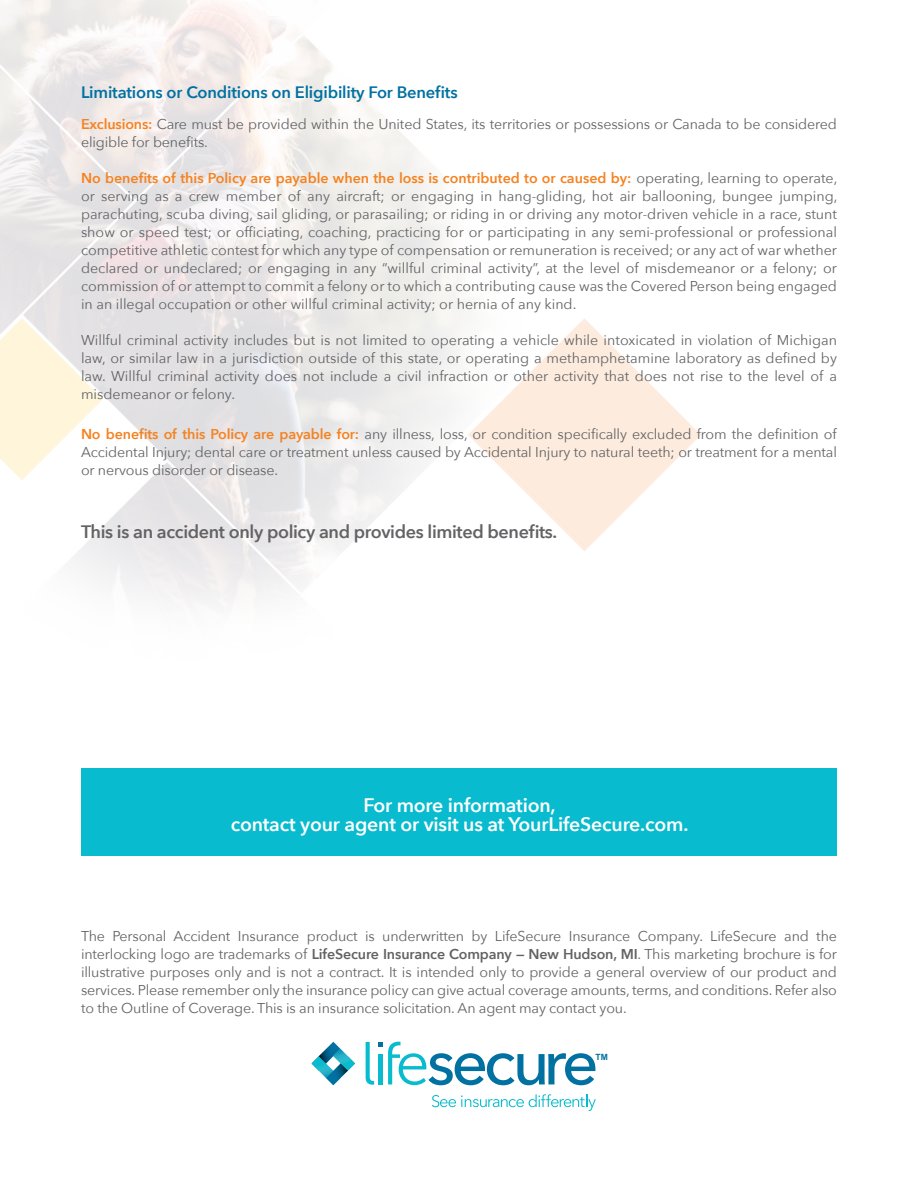
<style>
.page{position:relative;width:918px;height:1188px;background:#fff}
.page>*{position:absolute;margin:0;border:0;box-sizing:border-box;transform-origin:0 0}
.Body{font:600 19.5px/19.5px "Avenir Next";letter-spacing:-.01em;color:#fff;text-align:center}
.Body-2{font:600 18px "Avenir Next";letter-spacing:-.02em;color:#636366}
.Body-3{font:600 16.5px "Avenir Next";letter-spacing:-.01em;color:#0071a1}
.Body-4{font:14.25px/18px "Avenir Next";letter-spacing:-.01em;color:#636366;text-align:justify}
.t1{font:700 8.55px "Arial";color:#0071a1}
.s1{font-weight:600;color:#f58220}
.s2{font-weight:600}
</style>
<div class="page">
<img style="left:0;top:0;width:467px;height:604px">
<svg style="left:468px;top:318px;width:233px;height:233px"></svg>
<svg style="left:0;top:318px;width:103px;height:162px"></svg>
<div style="left:81px;top:768px;width:756px;height:88px;background:#08bbce"></div>
<svg style="left:388px;top:1042px;width:207px;height:43px"></svg>
<svg style="left:312px;top:1042px;width:43px;height:43px"></svg>
<svg style="left:366px;top:1042px;width:16px;height:43px"></svg>
<svg style="left:432px;top:1094px;width:164px;height:17px"></svg>
<p class="Body-3" style="left:81px;top:78px;width:378px">Limitations or Conditions on Eligibility For Benefits</p>
<p class="Body-4" style="left:81px;top:114px;width:758px"><span class="s1">Exclusions:</span> Care must be provided within the United States, its territories or possessions or Canada to be considered eligible for benefits.</p>
<p class="Body-4" style="left:81px;top:168px;width:758px"><span class="s1">No benefits of this Policy are payable when the loss is contributed to or caused by:</span> operating, learning to operate, or serving as a crew member of any aircraft; or engaging in hang-gliding, hot air ballooning, bungee jumping, parachuting, scuba diving, sail gliding, or parasailing; or riding in or driving any motor-driven vehicle in a race, stunt show or speed test; or officiating, coaching, practicing for or participating in any semi-professional or professional competitive athletic contest for which any type of compensation or remuneration is received; or any act of war whether declared or undeclared; or engaging in any “willful criminal activity”, at the level of misdemeanor or a felony; or commission of or attempt to commit a felony or to which a contributing cause was the Covered Person being engaged in an illegal occupation or other willful criminal activity; or hernia of any kind.</p>
<p class="Body-4" style="left:81px;top:330px;width:758px">Willful criminal activity includes but is not limited to operating a vehicle while intoxicated in violation of Michigan law, or similar law in a jurisdiction outside of this state, or operating a methamphetamine laboratory as defined by law. Willful criminal activity does not include a civil infraction or other activity that does not rise to the level of a misdemeanor or felony.</p>
<p class="Body-4" style="left:81px;top:424px;width:758px"><span class="s1">No benefits of this Policy are payable for:</span> any illness, loss, or condition specifically excluded from the definition of Accidental Injury; dental care or treatment unless caused by Accidental Injury to natural teeth; or treatment for a mental or nervous disorder or disease.</p>
<p class="Body-2" style="left:81px;top:516px;width:478px">This is an accident only policy and provides limited benefits.</p>
<p class="Body" style="left:231px;top:795px;width:459px">For more information,<br>contact your agent or visit us at YourLifeSecure.com.</p>
<p class="Body-4" style="left:81px;top:927px;width:758px">The Personal Accident Insurance product is underwritten by LifeSecure Insurance Company. LifeSecure and the interlocking logo are trademarks of <span class="s2">LifeSecure Insurance Company — New Hudson, MI</span>. This marketing brochure is for illustrative purposes only and is not a contract. It is intended only to provide a general overview of our product and services. Please remember only the insurance policy can give actual coverage amounts, terms, and conditions. Refer also to the Outline of Coverage. This is an insurance solicitation. An agent may contact you.</p>
<p class="t1" style="left:596px;top:1051px;width:14px">TM</p>
</div>
